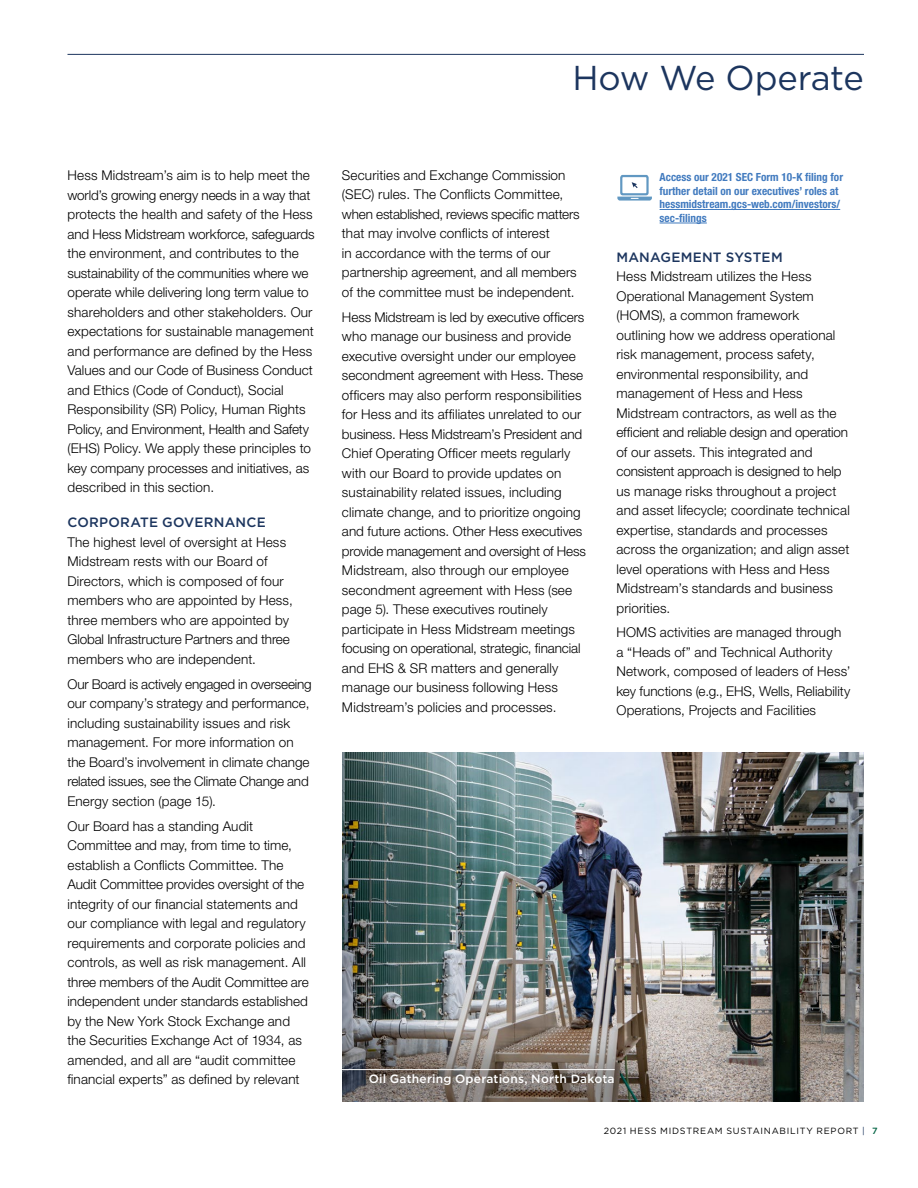
<style>
.page{position:relative;width:918px;height:1188px;background:#fff}
.page>*{position:absolute;margin:0;border:0;box-sizing:border-box;transform-origin:0 0}
.t1{font:34.5px "Gotham";letter-spacing:-.01em;color:#1c355e}
.t2{font:300 13.5px/19.5px "Helvetica Neue LT Std";letter-spacing:.01em;color:#000}
.t3{font:500 13.5px "Gotham";letter-spacing:.015em;color:#1c355e}
.t4{font:500 12px "Gotham";letter-spacing:.02em;color:#fff}
.t5{font:700 condensed 11.25px/13.5px "Helvetica Neue LT Std";color:#427bbf}
.t6{font:9px "Gotham";letter-spacing:.085em;color:#000}
.s1{color:#1c355e}
.s2{font-weight:500;color:#006242}
</style>
<div class="page">
<hr style="left:68px;top:54px;width:796px;height:1px;background:#1c355e">
<hr style="left:660px;top:209px;width:180px;height:1px;background:#427bbf">
<hr style="left:660px;top:223px;width:47px;height:1px;background:#427bbf">
<svg style="left:617px;top:175px;width:35px;height:26px"></svg>
<img style="left:342px;top:752px;width:522px;height:349px">
<hr style="left:342px;top:1069px;width:273px;height:1px;background:#fff">
<h1 class="t1" style="left:572px;top:56px;width:293px">How We Operate</h1>
<p class="t2" style="left:68px;top:165px;width:249px">Hess Midstream’s aim is to help meet the world’s growing energy needs in a way that protects the health and safety of the Hess and Hess Midstream workforce, safeguards the environment, and contributes to the sustainability of the communities where we operate while delivering long term value to shareholders and other stakeholders. Our expectations for sustainable management and performance are defined by the Hess Values and our Code of Business Conduct and Ethics (Code of Conduct), Social Responsibility (SR) Policy, Human Rights Policy, and Environment, Health and Safety (EHS) Policy. We apply these principles to key company processes and initiatives, as described in this section.</p>
<p class="t3" style="left:68px;top:514px;width:200px">CORPORATE GOVERNANCE</p>
<p class="t2" style="left:68px;top:532px;width:227px">The highest level of oversight at Hess Midstream rests with our Board of Directors, which is composed of four members who are appointed by Hess, three members who are appointed by Global Infrastructure Partners and three members who are independent.</p>
<p class="t2" style="left:68px;top:674px;width:246px">Our Board is actively engaged in overseeing our company’s strategy and performance, including sustainability issues and risk management. For more information on the Board’s involvement in climate change related issues, see the Climate Change and Energy section (page 15).</p>
<p class="t2" style="left:68px;top:816px;width:243px">Our Board has a standing Audit Committee and may, from time to time, establish a Conflicts Committee. The Audit Committee provides oversight of the integrity of our financial statements and our compliance with legal and regulatory requirements and corporate policies and controls, as well as risk management. All three members of the Audit Committee are independent under standards established by the New York Stock Exchange and the Securities Exchange Act of 1934, as amended, and all are “audit committee financial experts” as defined by relevant</p>
<p class="t2" style="left:342px;top:165px;width:239px">Securities and Exchange Commission (SEC) rules. The Conflicts Committee, when established, reviews specific matters that may involve conflicts of interest<br>in accordance with the terms of our partnership agreement, and all members of the committee must be independent.</p>
<p class="t2" style="left:342px;top:307px;width:245px">Hess Midstream is led by executive officers who manage our business and provide executive oversight under our employee secondment agreement with Hess. These officers may also perform responsibilities for Hess and its affiliates unrelated to our business. Hess Midstream’s President and Chief Operating Officer meets regularly with our Board to provide updates on sustainability related issues, including climate change, and to prioritize ongoing and future actions. Other Hess executives provide management and oversight of Hess Midstream, also through our employee secondment agreement with Hess (see page 5). These executives routinely participate in Hess Midstream meetings focusing on operational, strategic, financial and EHS &amp; SR matters and generally manage our business following Hess Midstream’s policies and processes.</p>
<p class="t5" style="left:660px;top:170px;width:185px">Access our 2021 SEC Form 10-K filing for further detail on our executives’ roles at hessmidstream.gcs-web.com/investors/ sec-filings</p>
<p class="t3" style="left:616px;top:248px;width:168px">MANAGEMENT SYSTEM</p>
<p class="t2" style="left:616px;top:266px;width:235px">Hess Midstream utilizes the Hess Operational Management System (HOMS), a common framework outlining how we address operational risk management, process safety, environmental responsibility, and management of Hess and Hess Midstream contractors, as well as the efficient and reliable design and operation of our assets. This integrated and consistent approach is designed to help us manage risks throughout a project and asset lifecycle; coordinate technical expertise, standards and processes across the organization; and align asset level operations with Hess and Hess Midstream’s standards and business priorities.</p>
<p class="t2" style="left:616px;top:623px;width:236px">HOMS activities are managed through a “Heads of” and Technical Authority Network, composed of leaders of Hess’ key functions (e.g., EHS, Wells, Reliability Operations, Projects and Facilities</p>
<p class="t4" style="left:369px;top:1071px;width:247px">Oil Gathering Operations, North Dakota</p>
<p class="t6" style="left:604px;top:1125px;width:275px">2021 HESS MIDSTREAM SUSTAINABILITY REPORT <span class="s1">|</span> <span class="s2">7</span></p>
</div>
